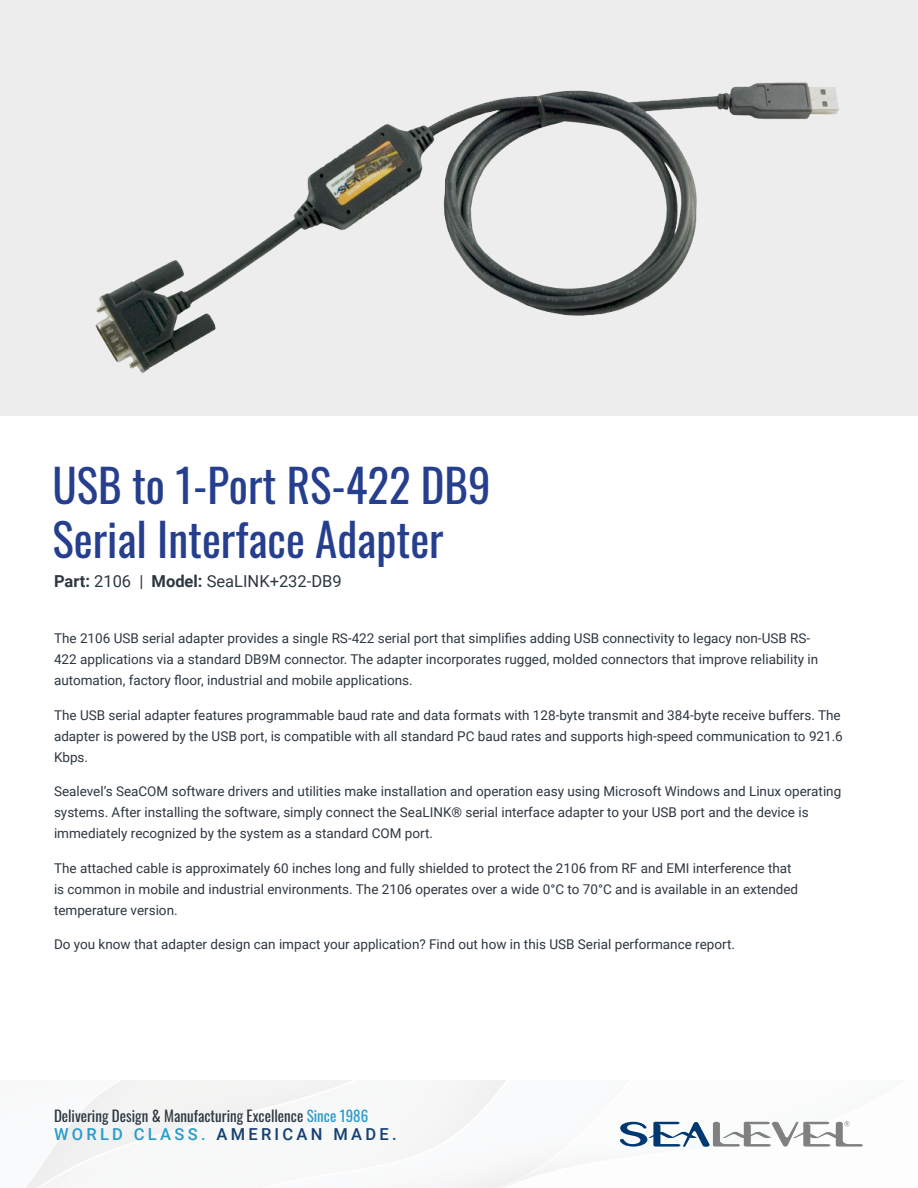
<style>
.page{position:relative;width:918px;height:1188px;background:#fff}
.page>*{position:absolute;margin:0;border:0;box-sizing:border-box;transform-origin:0 0}
.t1{font:45px "Oswald";color:#253f8e}
.t2{font:16.5px "Roboto";color:#2d3741}
.t3{font:500 16.5px "Roboto";letter-spacing:.2em;color:#133f72}
.t4{font:15px "Oswald";color:#2d3741}
.t5{font:13.5px/21px "Roboto";color:#2d3741}
.s1{font-weight:700}
.s2{color:#289bcb}
</style>
<div class="page">
<div style="left:0;top:0;width:918px;height:416px;background:#ededed"></div>
<svg style="left:620px;top:1121px;width:243px;height:26px"></svg>
<img style="left:95px;top:82px;width:744px;height:292px">
<p class="t1" style="left:52px;top:445px;width:440px">USB to 1-Port RS-422 DB9</p>
<p class="t1" style="left:52px;top:499px;width:393px">Serial Interface Adapter</p>
<p class="t2" style="left:54px;top:570px;width:289px"><span class="s1">Part:</span> 2106 | <span class="s1">Model:</span> SeaLINK+232-DB9</p>
<p class="t5" style="left:54px;top:627px;width:766px">The 2106 USB serial adapter provides a single RS-422 serial port that simplifies adding USB connectivity to legacy non-USB RS-<br>422 applications via a standard DB9M connector. The adapter incorporates rugged, molded connectors that improve reliability in automation, factory floor, industrial and mobile applications.</p>
<p class="t5" style="left:54px;top:704px;width:790px">The USB serial adapter features programmable baud rate and data formats with 128-byte transmit and 384-byte receive buffers. The adapter is powered by the USB port, is compatible with all standard PC baud rates and supports high-speed communication to 921.6<br>Kbps.</p>
<p class="t5" style="left:54px;top:780px;width:789px">Sealevel’s SeaCOM software drivers and utilities make installation and operation easy using Microsoft Windows and Linux operating systems. After installing the software, simply connect the SeaLINK® serial interface adapter to your USB port and the device is immediately recognized by the system as a standard COM port.</p>
<p class="t5" style="left:54px;top:857px;width:746px">The attached cable is approximately 60 inches long and fully shielded to protect the 2106 from RF and EMI interference that is common in mobile and industrial environments. The 2106 operates over a wide 0°C to 70°C and is available in an extended temperature version.</p>
<p class="t5" style="left:54px;top:933px;width:683px">Do you know that adapter design can impact your application? Find out how in this USB Serial performance report.</p>
<p class="t4" style="left:54px;top:1102px;width:316px">Delivering Design &amp; Manufacturing Excellence <span class="s2">Since 1986</span></p>
<p class="t3" style="left:54px;top:1123px;width:344px"><span class="s2">WORLD CLASS.</span> AMERICAN MADE.</p>
</div>
